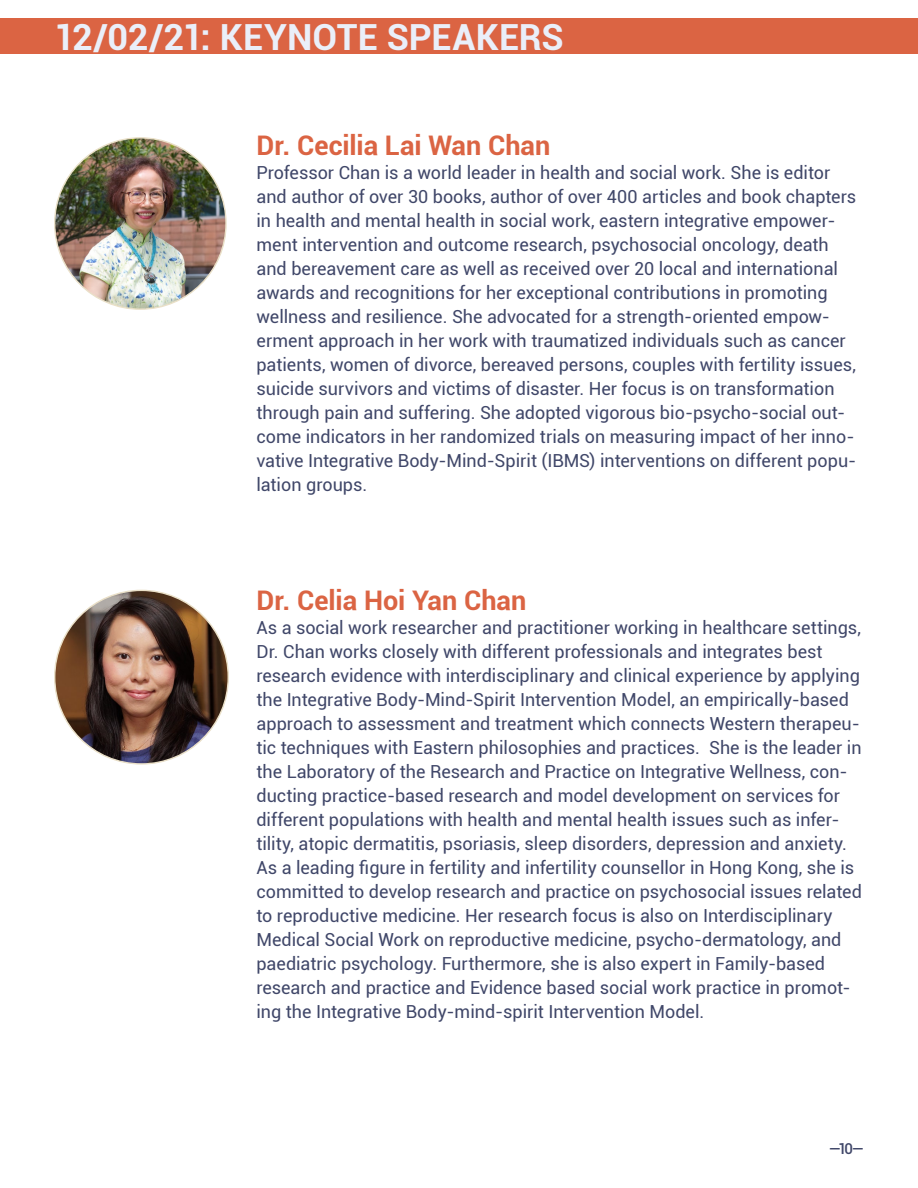
<style>
.page{position:relative;width:918px;height:1188px;background:#fff}
.page>*{position:absolute;margin:0;border:0;box-sizing:border-box;transform-origin:0 0}
.t1{font:700 36px "Roboto";color:#eaeff9}
.t2{font:700 27px "Roboto";color:#db6443}
.t3{font:18px/24px "Roboto";color:#404769}
.t4{font:500 15px "Roboto";color:#404769}
</style>
<div class="page">
<div style="left:0;top:19px;width:918px;height:35px;background:#db6443"></div>
<img style="left:55px;top:138px;width:171px;height:171px;border-radius:86px">
<img style="left:55px;top:590px;width:173px;height:174px;border-radius:87px">
<h1 class="t1" style="left:54px;top:12px;width:511px">12/02/21: KEYNOTE SPEAKERS</h1>
<h2 class="t2" style="left:256px;top:127px;width:295px">Dr. Cecilia Lai Wan Chan</h2>
<p class="t3" style="left:256px;top:160px;width:601px">Professor Chan is a world leader in health and social work. She is editor and author of over 30 books, author of over 400 articles and book chapters in health and mental health in social work, eastern integrative empower&shy;ment intervention and outcome research, psychosocial oncology, death and bereavement care as well as received over 20 local and international awards and recognitions for her exceptional contributions in promoting wellness and resilience. She advocated for a strength-oriented empow&shy;erment approach in her work with traumatized individuals such as cancer patients, women of divorce, bereaved persons, couples with fertility issues, suicide survivors and victims of disaster. Her focus is on transformation through pain and suffering. She adopted vigorous bio-psycho-social out&shy;come indicators in her randomized trials on measuring impact of her inno&shy;vative Integrative Body-Mind-Spirit (IBMS) interventions on different popu&shy;lation groups.</p>
<h2 class="t2" style="left:256px;top:581px;width:271px">Dr. Celia Hoi Yan Chan</h2>
<p class="t3" style="left:256px;top:615px;width:607px">As a social work researcher and practitioner working in healthcare settings, Dr. Chan works closely with different professionals and integrates best research evidence with interdisciplinary and clinical experience by applying the Integrative Body-Mind-Spirit Intervention Model, an empirically-based approach to assessment and treatment which connects Western therapeu&shy;tic techniques with Eastern philosophies and practices. She is the leader in the Laboratory of the Research and Practice on Integrative Wellness, con&shy;ducting practice-based research and model development on services for different populations with health and mental health issues such as infer&shy;tility, atopic dermatitis, psoriasis, sleep disorders, depression and anxiety.<br>As a leading figure in fertility and infertility counsellor in Hong Kong, she is committed to develop research and practice on psychosocial issues related to reproductive medicine. Her research focus is also on Interdisciplinary Medical Social Work on reproductive medicine, psycho-dermatology, and paediatric psychology. Furthermore, she is also expert in Family-based research and practice and Evidence based social work practice in promot&shy;ing the Integrative Body-mind-spirit Intervention Model.</p>
<p class="t4" style="left:829px;top:1138px;width:37px">—10—</p>
</div>
